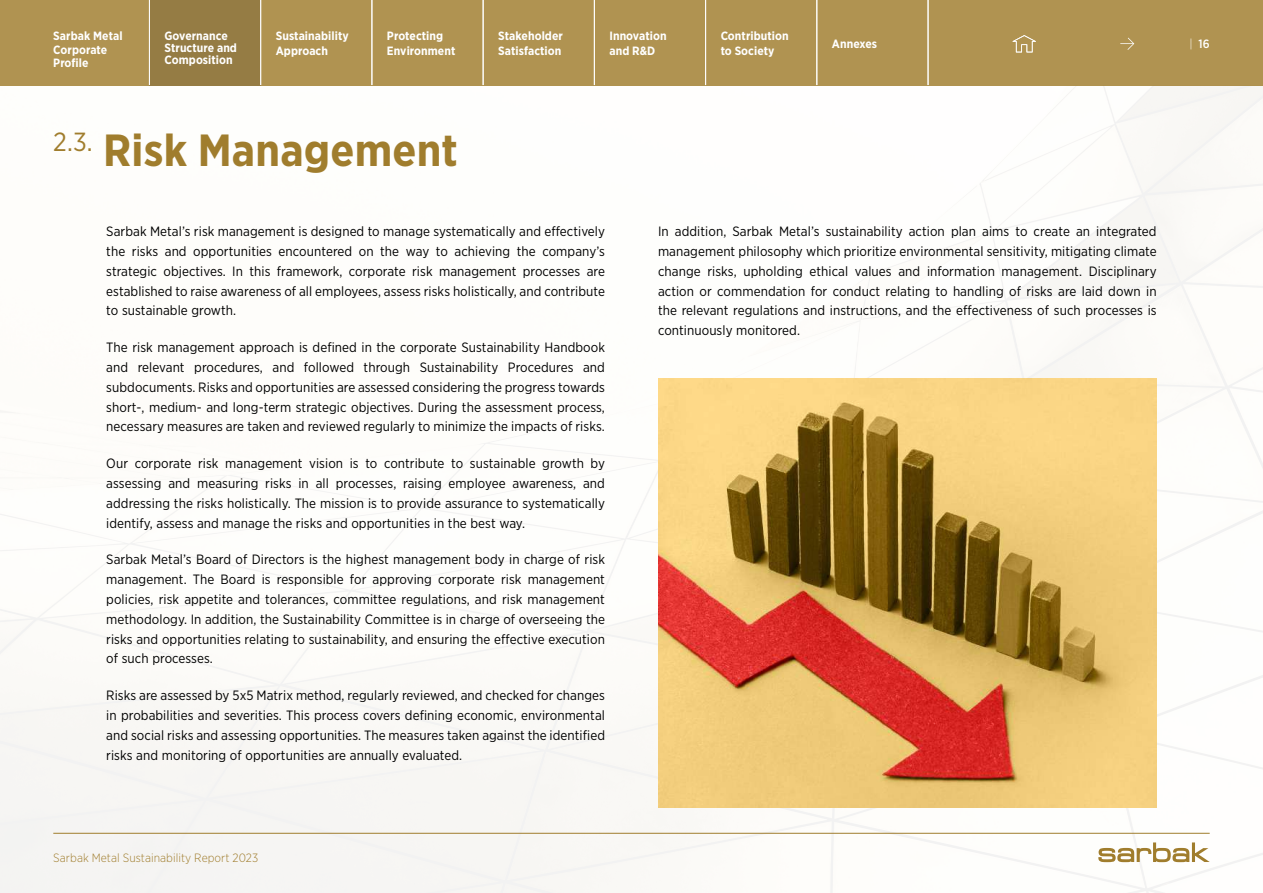
<style>
.page{position:relative;width:1263px;height:893px;background:#fff}
.page>*{position:absolute;margin:0;border:0;box-sizing:border-box;transform-origin:0 0}
.t1{font:700 45px "Gotham Narrow";letter-spacing:.005em;color:#a07d2d}
.t2{font:13.5px/19.8px "Gotham Narrow";letter-spacing:.005em;color:#000;text-align:justify}
.t3{font:700 12px/14.2px "Gotham Narrow";letter-spacing:.005em;color:#fff}
.t4{font:300 12px "Gotham Narrow";letter-spacing:.005em;color:#a07d2d}
.t5{font:500 12px "Gotham Narrow";color:#fff}
.s1{font-weight:300}
</style>
<div class="page">
<img style="left:0;top:85px;width:1263px;height:808px">
<div style="left:0;top:0;width:1263px;height:85px;background:#b09351"></div>
<svg style="left:1012px;top:35px;width:24px;height:17px"></svg>
<svg style="left:1120px;top:38px;width:14px;height:12px"></svg>
<div style="left:149px;top:0;width:112px;height:85px;background:#957c44"></div>
<hr style="left:260px;top:0;width:1px;height:85px;background:#fff">
<hr style="left:372px;top:0;width:1px;height:85px;background:#fff">
<hr style="left:483px;top:0;width:1px;height:85px;background:#fff">
<hr style="left:594px;top:0;width:1px;height:85px;background:#fff">
<hr style="left:705px;top:0;width:1px;height:85px;background:#fff">
<hr style="left:816px;top:0;width:1px;height:85px;background:#fff">
<hr style="left:149px;top:0;width:1px;height:85px;background:#fff">
<hr style="left:928px;top:0;width:1px;height:85px;background:#fff">
<svg style="left:1098px;top:842px;width:112px;height:20px"></svg>
<hr style="left:53px;top:833px;width:1157px;height:1px;background:#a07d2d">
<img style="left:658px;top:378px;width:499px;height:430px">
<p class="t3" style="left:53px;top:29px;width:71px;line-height:13.5px">Sarbak Metal<br>Corporate<br>Profile</p>
<p class="t3" style="left:498px;top:29px;width:66px">Stakeholder<br>Satisfaction</p>
<p class="t3" style="left:609px;top:29px;width:59px">Innovation and R&amp;D</p>
<p class="t3" style="left:721px;top:29px;width:70px">Contribution to Society</p>
<p class="t3" style="left:832px;top:36px;width:47px">Annexes</p>
<p class="t3" style="left:276px;top:29px;width:74px">Sustainability<br>Approach</p>
<p class="t3" style="left:387px;top:29px;width:70px">Protecting<br>Environment</p>
<p class="t3" style="left:165px;top:30px;width:74px;line-height:12px">Governance<br>Structure and<br>Composition</p>
<h1 class="t1" style="left:53px;top:121px;width:406px"><sup>2.3.</sup> Risk Management</h1>
<p class="t2" style="left:106px;top:221px;width:500px">Sarbak Metal’s risk management is designed to manage systematically and effectively the risks and opportunities encountered on the way to achieving the company’s strategic objectives. In this framework, corporate risk management processes are established to raise awareness of all employees, assess risks holistically, and contribute to sustainable growth.</p>
<p class="t2" style="left:106px;top:337px;width:500px">The risk management approach is defined in the corporate Sustainability Handbook and relevant procedures, and followed through Sustainability Procedures and subdocuments. Risks and opportunities are assessed considering the progress towards short-, medium- and long-term strategic objectives. During the assessment process, necessary measures are taken and reviewed regularly to minimize the impacts of risks.</p>
<p class="t2" style="left:106px;top:453px;width:500px">Our corporate risk management vision is to contribute to sustainable growth by assessing and measuring risks in all processes, raising employee awareness, and addressing the risks holistically. The mission is to provide assurance to systematically identify, assess and manage the risks and opportunities in the best way.</p>
<p class="t2" style="left:106px;top:549px;width:500px">Sarbak Metal’s Board of Directors is the highest management body in charge of risk management. The Board is responsible for approving corporate risk management policies, risk appetite and tolerances, committee regulations, and risk management methodology. In addition, the Sustainability Committee is in charge of overseeing the risks and opportunities relating to sustainability, and ensuring the effective execution of such processes.</p>
<p class="t2" style="left:106px;top:685px;width:500px">Risks are assessed by 5x5 Matrix method, regularly reviewed, and checked for changes in probabilities and severities. This process covers defining economic, environmental and social risks and assessing opportunities. The measures taken against the identified risks and monitoring of opportunities are annually evaluated.</p>
<p class="t2" style="left:658px;top:221px;width:500px">In addition, Sarbak Metal’s sustainability action plan aims to create an integrated management philosophy which prioritize environmental sensitivity, mitigating climate change risks, upholding ethical values and information management. Disciplinary action or commendation for conduct relating to handling of risks are laid down in the relevant regulations and instructions, and the effectiveness of such processes is continuously monitored.</p>
<p class="t5" style="left:1189px;top:36px;width:22px"><span class="s1">|</span> 16</p>
<p class="t4" style="left:53px;top:850px;width:207px">Sarbak Metal Sustainability Report 2023</p>
</div>
